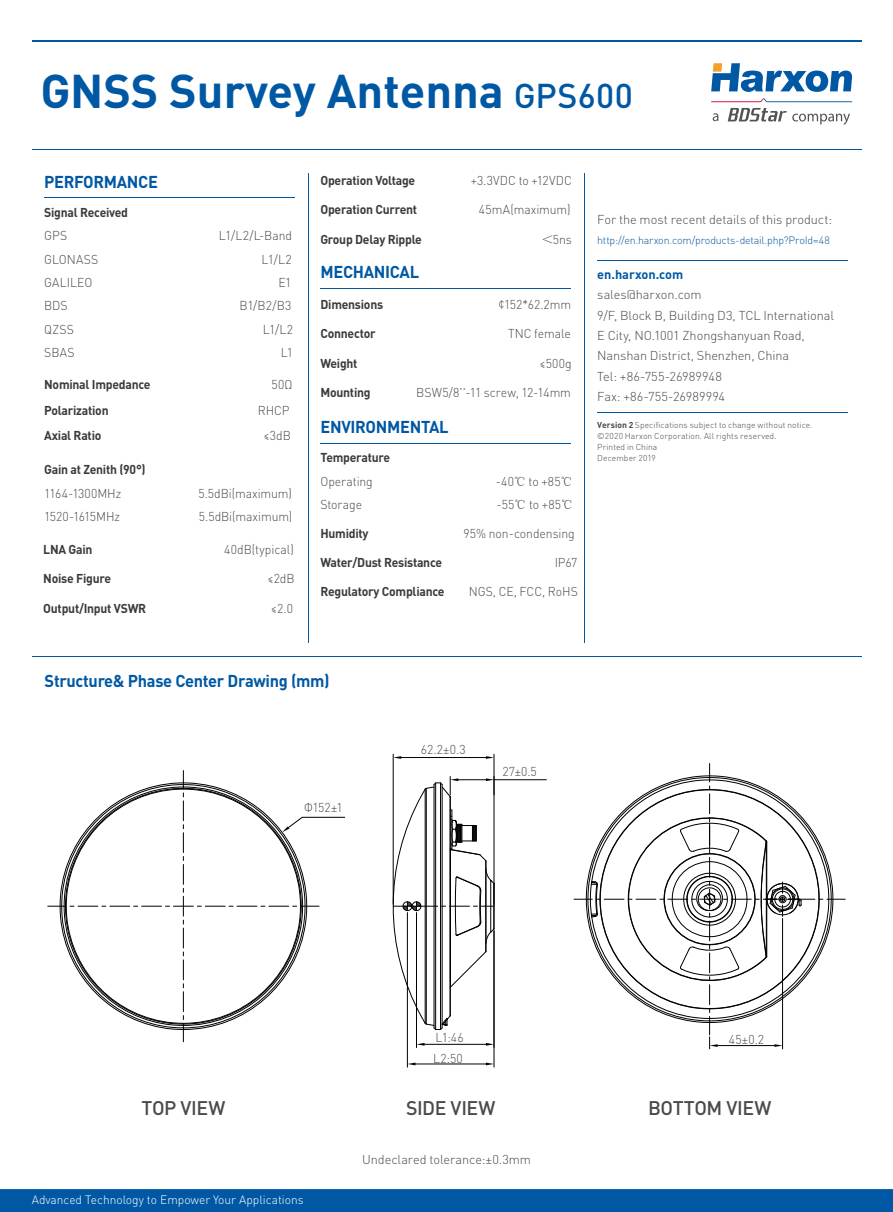
<style>
.page{position:relative;width:893px;height:1212px;background:#fff}
.page>*{position:absolute;margin:0;border:0;box-sizing:border-box;transform-origin:0 0}
.t1{font:700 46.8px "DIN Pro";color:#0058a4}
.t2{font:500 19.5px "DIN Pro";letter-spacing:-.02em;color:#4c4948}
.t3{font:700 16.95px "DIN Pro";letter-spacing:-.02em;color:#0058a4;scale:.96 1}
.t4{font:300 12.75px "DIN Pro";letter-spacing:-.005em;color:#4c4948;scale:.96 1}
.t5{font:700 12.75px "DIN Pro";letter-spacing:-.02em;color:#3e3a39;scale:.96 1}
.t6{font:300 12.75px/20.2px "DIN Pro";letter-spacing:-.005em;color:#4c4948}
.t7{font:700 12.75px "DIN Pro";letter-spacing:-.005em;color:#0058a4}
.t8{font:300 12px "DIN Pro";color:#fff}
.t9{font:300 10.65px "DIN Pro";letter-spacing:-.02em;color:#0058a4}
.t10{font:300 8.55px/11.2px "DIN Pro";letter-spacing:.01em;color:#4c4948}
.s1{font-weight:500;font-size:34.05px}
.s2{font-family:"Adobe Song Std Light G Bpc EUC H";font-weight:400}
.s3{font-weight:700}
</style>
<div class="page">
<hr style="left:32px;top:150px;width:829px;height:1px;background:#0058a4">
<hr style="left:32px;top:40px;width:829px;height:2px;background:#0058a4">
<hr style="left:32px;top:656px;width:829px;height:1px;background:#0058a4">
<hr style="left:308px;top:173px;width:1px;height:469px;background:#0058a4">
<hr style="left:584px;top:173px;width:1px;height:469px;background:#0058a4">
<hr style="left:44px;top:198px;width:251px;height:1px;background:#0058a4">
<hr style="left:597px;top:260px;width:251px;height:1px;background:#0058a4">
<hr style="left:597px;top:412px;width:251px;height:1px;background:#0058a4">
<hr style="left:320px;top:288px;width:251px;height:1px;background:#0058a4">
<hr style="left:320px;top:443px;width:251px;height:1px;background:#0058a4">
<div style="left:0;top:1189px;width:893px;height:23px;background:#0058a4"></div>
<svg style="left:574px;top:763px;width:271px;height:286px"></svg>
<svg style="left:48px;top:770px;width:297px;height:272px"></svg>
<hr style="left:494px;top:754px;width:1px;height:150px;background:#000">
<hr style="left:393px;top:754px;width:1px;height:150px;background:#000">
<hr style="left:401px;top:757px;width:85px;height:1px;background:#000">
<svg style="left:486px;top:756px;width:8px;height:3px"></svg>
<svg style="left:393px;top:756px;width:8px;height:3px"></svg>
<hr style="left:494px;top:779px;width:52px;height:1px;background:#000">
<svg style="left:392px;top:776px;width:103px;height:254px"></svg>
<hr style="left:416px;top:912px;width:1px;height:135px;background:#000">
<hr style="left:425px;top:1044px;width:61px;height:1px;background:#000">
<svg style="left:417px;top:1043px;width:8px;height:3px"></svg>
<svg style="left:486px;top:1043px;width:8px;height:3px"></svg>
<hr style="left:407px;top:912px;width:1px;height:155px;background:#000">
<hr style="left:494px;top:931px;width:1px;height:136px;background:#000">
<hr style="left:416px;top:1063px;width:70px;height:1px;background:#000">
<svg style="left:407px;top:1062px;width:9px;height:3px"></svg>
<svg style="left:486px;top:1062px;width:8px;height:3px"></svg>
<svg style="left:711px;top:63px;width:141px;height:39px"></svg>
<svg style="left:713px;top:108px;width:137px;height:17px"></svg>
<h1 class="t1" style="left:40px;top:60px;width:594px">GNSS Survey Antenna <span class="s1">GPS600</span></h1>
<h3 class="t3" style="left:44px;top:170px;width:120px">PERFORMANCE</h3>
<p class="t5" style="left:44px;top:204px;width:89px">Signal Received</p>
<p class="t4" style="left:44px;top:227px;width:25px">GPS</p>
<p class="t4" style="left:219px;top:227px;width:78px">L1/L2/L-Band</p>
<p class="t4" style="left:44px;top:250px;width:58px">GLONASS</p>
<p class="t4" style="left:261px;top:250px;width:33px">L1/L2</p>
<p class="t4" style="left:44px;top:274px;width:52px">GALILEO</p>
<p class="t4" style="left:278px;top:274px;width:15px">E1</p>
<p class="t4" style="left:44px;top:297px;width:26px">BDS</p>
<p class="t4" style="left:239px;top:297px;width:56px">B1/B2/B3</p>
<p class="t4" style="left:44px;top:320px;width:33px">QZSS</p>
<p class="t4" style="left:263px;top:320px;width:33px">L1/L2</p>
<p class="t4" style="left:44px;top:344px;width:33px">SBAS</p>
<p class="t4" style="left:281px;top:344px;width:15px">L1</p>
<p class="t5" style="left:44px;top:376px;width:112px">Nominal Impedance</p>
<p class="t4" style="left:272px;top:376px;width:23px">50Ω</p>
<p class="t5" style="left:44px;top:401px;width:69px">Polarization</p>
<p class="t4" style="left:258px;top:401px;width:35px">RHCP</p>
<p class="t5" style="left:44px;top:427px;width:61px">Axial Ratio</p>
<p class="t4" style="left:264px;top:427px;width:30px">≤3dB</p>
<p class="t5" style="left:44px;top:461px;width:107px">Gain at Zenith (90°)</p>
<p class="t4" style="left:44px;top:484px;width:82px">1164-1300MHz</p>
<p class="t4" style="left:198px;top:484px;width:99px">5.5dBi(maximum)</p>
<p class="t4" style="left:44px;top:508px;width:80px">1520-1615MHz</p>
<p class="t4" style="left:199px;top:508px;width:99px">5.5dBi(maximum)</p>
<p class="t5" style="left:43px;top:541px;width:53px">LNA Gain</p>
<p class="t4" style="left:224px;top:541px;width:74px">40dB(typical)</p>
<p class="t5" style="left:43px;top:570px;width:72px">Noise Figure</p>
<p class="t4" style="left:268px;top:570px;width:30px">≤2dB</p>
<p class="t5" style="left:43px;top:599px;width:109px">Output/Input VSWR</p>
<p class="t4" style="left:271px;top:599px;width:24px">≤2.0</p>
<p class="t5" style="left:320px;top:172px;width:100px">Operation Voltage</p>
<p class="t4" style="left:471px;top:172px;width:107px">+3.3VDC to +12VDC</p>
<p class="t5" style="left:320px;top:201px;width:102px">Operation Current</p>
<p class="t4" style="left:479px;top:201px;width:97px">45mA(maximum)</p>
<p class="t5" style="left:320px;top:230px;width:107px">Group Delay Ripple</p>
<p class="t4" style="left:541px;top:230px;width:33px"><span class="s2">＜</span>5ns</p>
<h3 class="t3" style="left:320px;top:260px;width:104px">MECHANICAL</h3>
<p class="t5" style="left:320px;top:296px;width:67px">Dimensions</p>
<p class="t4" style="left:498px;top:296px;width:77px">¢152*62.2mm</p>
<p class="t5" style="left:320px;top:325px;width:59px">Connector</p>
<p class="t4" style="left:508px;top:325px;width:67px">TNC female</p>
<p class="t5" style="left:320px;top:354px;width:40px">Weight</p>
<p class="t4" style="left:539px;top:354px;width:35px">≤500g</p>
<p class="t5" style="left:320px;top:384px;width:54px">Mounting</p>
<p class="t4" style="left:416px;top:384px;width:163px">BSW5/8''-11 screw, 12-14mm</p>
<h3 class="t3" style="left:320px;top:416px;width:135px">ENVIRONMENTAL</h3>
<p class="t5" style="left:320px;top:449px;width:74px">Temperature</p>
<p class="t4" style="left:320px;top:472px;width:56px">Operating</p>
<p class="t4" style="left:496px;top:472px;width:82px">-40<span class="s2">℃</span> to +85<span class="s2">℃</span></p>
<p class="t4" style="left:320px;top:496px;width:45px">Storage</p>
<p class="t4" style="left:497px;top:496px;width:81px">-55<span class="s2">℃</span> to +85<span class="s2">℃</span></p>
<p class="t5" style="left:320px;top:524px;width:52px">Humidity</p>
<p class="t4" style="left:463px;top:524px;width:118px">95% non-condensing</p>
<p class="t5" style="left:320px;top:553px;width:128px">Water/Dust Resistance</p>
<p class="t4" style="left:555px;top:553px;width:25px">IP67</p>
<p class="t5" style="left:320px;top:583px;width:131px">Regulatory Compliance</p>
<p class="t4" style="left:469px;top:583px;width:115px">NGS, CE, FCC, RoHS</p>
<p class="t6" style="left:597px;top:209px;width:236px">For the most recent details of this product:</p>
<p class="t9" style="left:597px;top:233px;width:234px">http://en.harxon.com/products-detail.php?ProId=48</p>
<p class="t7" style="left:597px;top:266px;width:87px">en.harxon.com</p>
<p class="t6" style="left:597px;top:284px;width:238px">sales@harxon.com<br>9/F, Block B, Building D3, TCL International<br>E City, NO.1001 Zhongshanyuan Road,<br>Nanshan District, Shenzhen, China<br>Tel: +86-755-26989948<br>Fax: +86-755-26989994</p>
<p class="t10" style="left:597px;top:418px;width:217px"><span class="s3">Version 2</span> Specifications subject to change without notice. ©2020 Harxon Corporation. All rights reserved.<br>Printed in China<br>December 2019</p>
<h3 class="t3" style="left:45px;top:669px;width:298px">Structure&amp; Phase Center Drawing (mm)</h3>
<p class="t4" style="left:304px;top:799px;width:42px">Φ152±1</p>
<p class="t4" style="left:421px;top:741px;width:48px">62.2±0.3</p>
<p class="t4" style="left:502px;top:763px;width:37px">27±0.5</p>
<p class="t4" style="left:436px;top:1028px;width:31px">L1:46</p>
<p class="t4" style="left:729px;top:1031px;width:38px">45±0.2</p>
<p class="t4" style="left:433px;top:1049px;width:32px">L2:50</p>
<h2 class="t2" style="left:142px;top:1094px;width:85px">TOP VIEW</h2>
<h2 class="t2" style="left:406px;top:1094px;width:91px">SIDE VIEW</h2>
<h2 class="t2" style="left:648px;top:1094px;width:125px">BOTTOM VIEW</h2>
<p class="t8" style="left:32px;top:1191px;width:273px">Advanced Technology to Empower Your Applications</p>
<p class="t6" style="left:362px;top:1148px;width:170px">Undeclared tolerance:±0.3mm</p>
</div>
